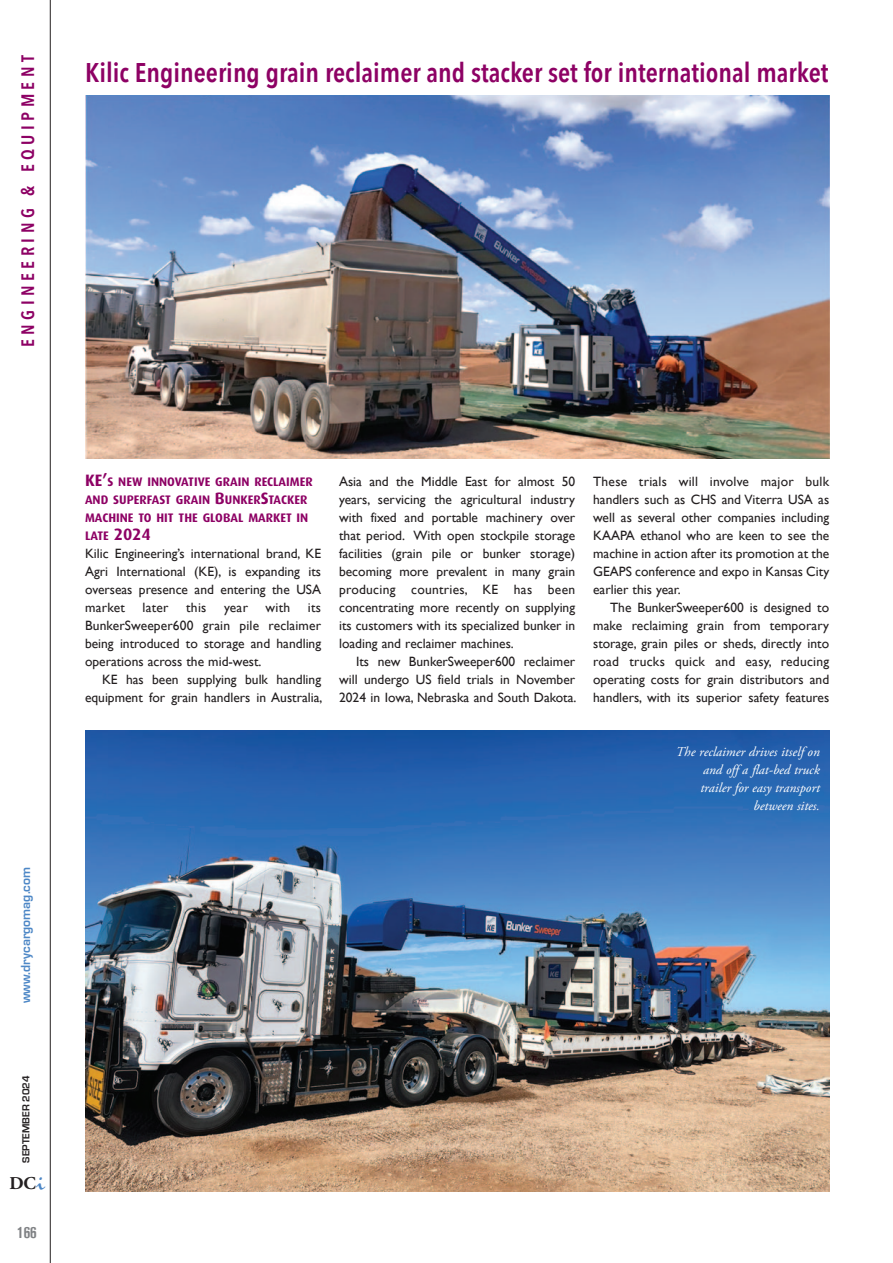
<style>
.page{position:relative;width:893px;height:1263px;background:#fff}
.page>*{position:absolute;margin:0;border:0;box-sizing:border-box;transform-origin:0 0}
.t1{font:600 27px "Avenir Next Condensed";color:#8d0164}
.t2{font:600 18px "Avenir Next Condensed";letter-spacing:.25em;color:#8d0164}
.t3{font:700 18px "Adobe Garamond";color:#231f20}
.t4{font:700 condensed 16.5px "Akzidenz Grotesk BE";color:#808285}
.t5{font:13.5px/18px "Gill Sans";color:#231f20;text-align:justify}
.t6{font:italic 13.5px/18px "Adobe Garamond Pro";color:#fff;text-align:right}
.t7{font:700 13.5px "Eurostile";color:#4d87c6}
.t8{font:700 12.3px/18px "Dax";color:#8d0164}
.t9{font:700 10.5px "Eurostile";color:#231f20}
.s1{font-family:"Zephyr";font-weight:400;color:#4d87c6}
.s2{font-size:16.5px}
</style>
<div class="page">
<hr style="left:50px;top:0;width:1px;height:1263px;background:#231f20">
<img style="left:85px;top:95px;width:744px;height:364px">
<img style="left:85px;top:731px;width:744px;height:461px">
<p class="t2" style="left:16px;top:347px;width:293px;rotate:-90deg">ENGINEERING &amp; EQUIPMENT</p>
<p class="t1" style="left:85px;top:55px;width:745px">Kilic Engineering grain reclaimer and stacker set for international market</p>
<p class="t7" style="left:19px;top:1003px;width:138px;rotate:-90deg">www.drycargomag.com</p>
<p class="t9" style="left:21px;top:1163px;width:89px;rotate:-90deg">SEPTEMBER 2024</p>
<p class="t3" style="left:9px;top:1176px;width:37px">DC<span class="s1">i</span></p>
<p class="t4" style="left:17px;top:1226px;width:21px">166</p>
<p class="t8" style="left:85px;top:474px;width:229px"><span class="s2">KE’</span>S NEW INNOVATIVE GRAIN RECLAIMER<br>AND SUPERFAST GRAIN <span class="s2">B</span>UNKER<span class="s2">S</span>TACKER<br>MACHINE TO HIT THE GLOBAL MARKET IN<br>LATE <span class="s2">2024</span></p>
<p class="t5" style="left:85px;top:544px;width:238px">Kilic Engineering’s international brand, KE Agri International (KE), is expanding its overseas presence and entering the USA market</p>
<p class="t5" style="left:143px;top:598px;width:28px">later</p>
<p class="t5" style="left:186px;top:598px;width:22px">this</p>
<p class="t5" style="left:224px;top:598px;width:26px">year</p>
<p class="t5" style="left:266px;top:598px;width:26px">with</p>
<p class="t5" style="left:85px;top:598px;width:238px;text-indent:223px">its BunkerSweeper600 grain pile reclaimer being introduced to storage and handling operations across the mid-west.</p>
<p class="t5" style="left:85px;top:670px;width:239px;text-align:right">KE has been supplying bulk handling equipment for grain handlers in Australia,</p>
<p class="t5" style="left:339px;top:472px;width:238px">Asia and the Middle East for almost 50 years, servicing the agricultural industry with fixed and portable machinery over that period. With open stockpile storage facilities (grain pile or bunker storage) becoming more prevalent in many grain producing countries, KE has been concentrating more recently on supplying its customers with its specialized bunker in loading and reclaimer machines.</p>
<p class="t5" style="left:339px;top:652px;width:239px;text-indent:17px">Its new BunkerSweeper600 reclaimer will undergo US field trials in November 2024 in Iowa, Nebraska and South Dakota.</p>
<p class="t5" style="left:593px;top:472px;width:238px">These trials will involve major bulk handlers such as CHS and Viterra USA as well as several other companies including KAAPA ethanol who are keen to see the machine in action after its promotion at the GEAPS conference and expo in Kansas City earlier this year.</p>
<p class="t5" style="left:593px;top:598px;width:238px;text-indent:17px">The BunkerSweeper600 is designed to make reclaiming grain from temporary storage, grain piles or sheds, directly into road trucks quick and easy, reducing operating costs for grain distributors and handlers, with its superior safety features</p>
<p class="t6" style="left:676px;top:744px;width:146px">The reclaimer drives itself on and off a flat-bed truck trailer for easy transport between sites.</p>
</div>
